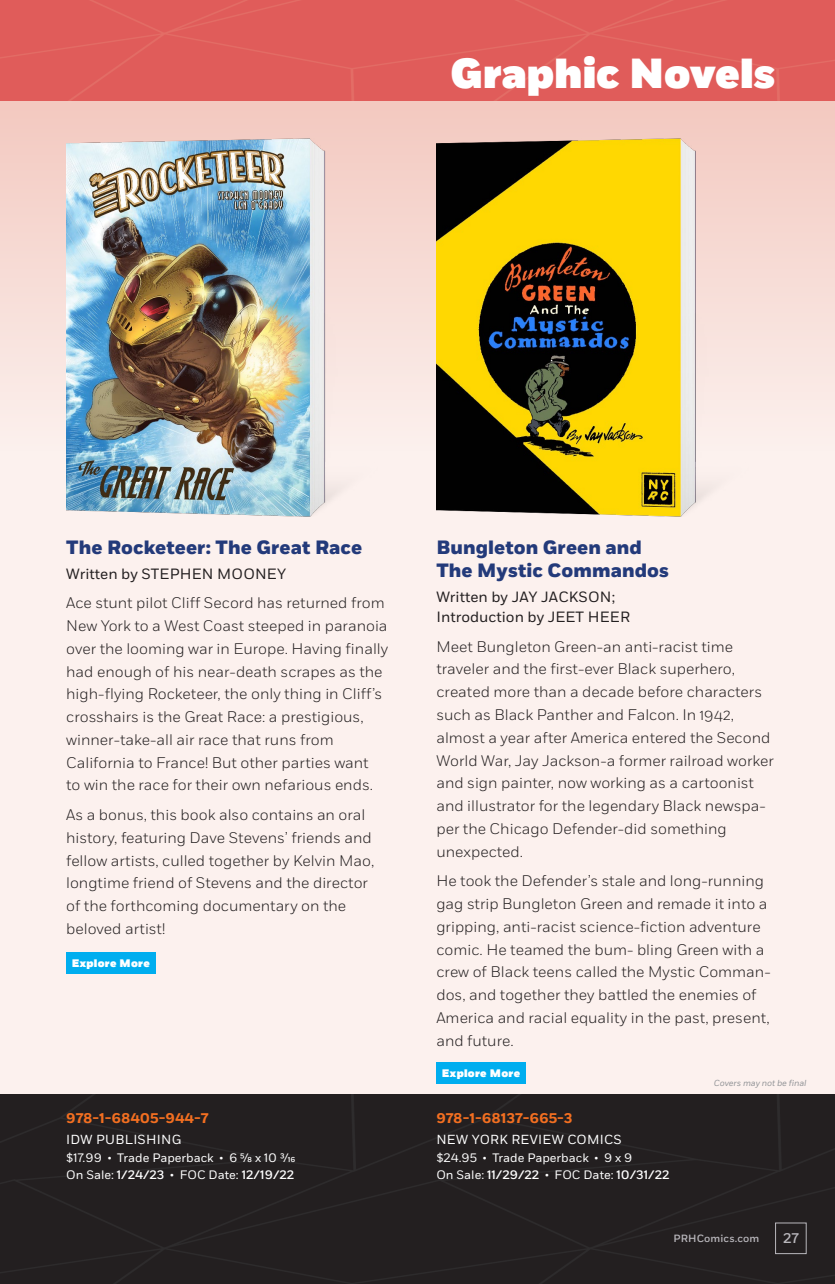
<style>
.page{position:relative;width:835px;height:1284px;background:#fcf1ee}
.page>*{position:absolute;margin:0;border:0;box-sizing:border-box;transform-origin:0 0}
.t1{font:900 42px "Fort";color:#fff}
.CC_Title{font:800 19.25px/23.6px "Fort";letter-spacing:.005em;color:#233a7a}
.CC_Body_Copy{font:300 15.4px/22.8px "Fort";color:#231f20}
.CC_Author{font:14.88px/19.6px "Fort";color:#231f20}
.CC_Specs_ISBN{font:700 14px "Fort";color:#f36f21}
.t2{font:500 14px "Fort";color:#b9b7bc}
.CC_Specs{font:13.12px "Fort";letter-spacing:.02em;color:#fff}
.CC_Specs-2{font:12.25px/17.5px "Fort";color:#fff}
.CC_Link_Button{font:900 10.85px "Fort";letter-spacing:.025em;color:#fff}
.t3{font:500 10.5px "Fort";letter-spacing:.01em;color:#b9b7bc}
.t4{font:italic 8.75px "Fort";letter-spacing:-.01em;color:#939598}
.s1{font-size:8.75px}
.s2{font-weight:500}
</style>
<div class="page">
<div style="left:0;top:101px;width:835px;height:350px;background:linear-gradient(to bottom,#f3c9bf,#fbf0ed)"></div>
<div style="left:0;top:1095px;width:835px;height:189px;background:#231f20"></div>
<div style="left:775px;top:1222px;width:31px;height:32px;border:1px solid #b9b7bc"></div>
<div style="left:436px;top:1062px;width:89px;height:21px;background:#00aeef"></div>
<div style="left:66px;top:952px;width:89px;height:21px;background:#00aeef"></div>
<img style="left:436px;top:139px;width:347px;height:378px">
<img style="left:66px;top:139px;width:347px;height:378px">
<h1 class="t1" style="left:451px;top:47px;width:326px">Graphic Novels</h1>
<p class="CC_Title" style="left:66px;top:536px;width:298px">The Rocketeer: The Great Race</p>
<p class="CC_Author" style="left:66px;top:564px;width:221px">Written by STEPHEN MOONEY</p>
<p class="CC_Body_Copy" style="left:66px;top:592px;width:323px">Ace stunt pilot Cliff Secord has returned from New York to a West Coast steeped in paranoia over the looming war in Europe. Having finally had enough of his near-death scrapes as the high-flying Rocketeer, the only thing in Cliff’s crosshairs is the Great Race: a prestigious, winner-take-all air race that runs from California to France! But other parties want<br>to win the race for their own nefarious ends.</p>
<p class="CC_Body_Copy" style="left:66px;top:803px;width:310px">As a bonus, this book also contains an oral history, featuring Dave Stevens’ friends and fellow artists, culled together by Kelvin Mao, longtime friend of Stevens and the director of the forthcoming documentary on the beloved artist!</p>
<p class="CC_Link_Button" style="left:72px;top:956px;width:80px">Explore More</p>
<p class="CC_Specs_ISBN" style="left:66px;top:1109px;width:144px">978-1-68405-944-7</p>
<p class="CC_Specs" style="left:66px;top:1131px;width:117px">IDW PUBLISHING</p>
<p class="CC_Specs-2" style="left:66px;top:1149px;width:231px">$17.99 <span class="s1">•</span> Trade Paperback <span class="s1">•</span> 6 5/8 x 10 3/16<br>On Sale: <span class="s2">1/24/23</span> <span class="s1">•</span> FOC Date: <span class="s2">12/19/22</span></p>
<p class="CC_Title" style="left:436px;top:536px;width:234px">Bungleton Green and<br>The Mystic Commandos</p>
<p class="CC_Author" style="left:436px;top:587px;width:195px">Written by JAY JACKSON;<br>Introduction by JEET HEER</p>
<p class="CC_Body_Copy" style="left:436px;top:635px;width:339px">Meet Bungleton Green-an anti-racist time traveler and the first-ever Black superhero, created more than a decade before characters such as Black Panther and Falcon. In 1942, almost a year after America entered the Second World War, Jay Jackson-a former railroad worker and sign painter, now working as a cartoonist and illustrator for the legendary Black newspa&shy;per the Chicago Defender-did something unexpected.</p>
<p class="CC_Body_Copy" style="left:436px;top:869px;width:336px">He took the Defender’s stale and long-running gag strip Bungleton Green and remade it into a gripping, anti-racist science-fiction adventure comic. He teamed the bum- bling Green with a crew of Black teens called the Mystic Comman&shy;dos, and together they battled the enemies of America and racial equality in the past, present, and future.</p>
<p class="CC_Link_Button" style="left:442px;top:1066px;width:80px">Explore More</p>
<p class="t4" style="left:714px;top:1077px;width:94px">Covers may not be final</p>
<p class="CC_Specs_ISBN" style="left:436px;top:1109px;width:138px">978-1-68137-665-3</p>
<p class="CC_Specs" style="left:436px;top:1131px;width:187px">NEW YORK REVIEW COMICS</p>
<p class="CC_Specs-2" style="left:436px;top:1149px;width:235px">$24.95 <span class="s1">•</span> Trade Paperback <span class="s1">•</span> 9 x 9<br>On Sale: <span class="s2">11/29/22</span> <span class="s1">•</span> FOC Date: <span class="s2">10/31/22</span></p>
<p class="t3" style="left:673px;top:1232px;width:87px">PRHComics.com</p>
<p class="t2" style="left:783px;top:1229px;width:17px">27</p>
</div>
